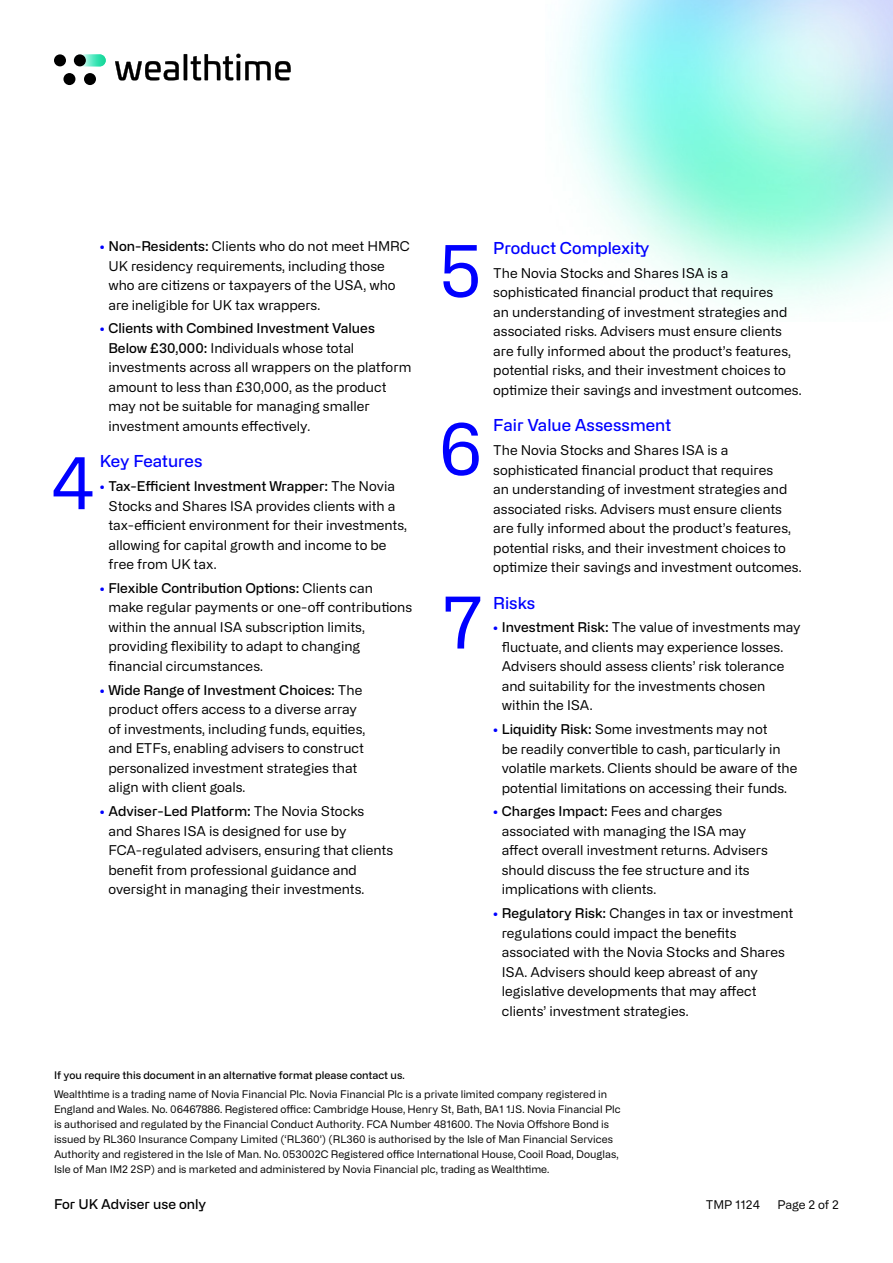
<style>
.page{position:relative;width:893px;height:1263px;background:#fff}
.page>*{position:absolute;margin:0;border:0;box-sizing:border-box;transform-origin:0 0}
.t1{font:72px "Alliance No.2";color:#00f}
.t2{font:500 16.5px "Alliance No.2";color:#00f}
.t3{font:13.5px/19.5px "Alliance No.2";color:#000}
.t4{font:500 13.5px "Alliance No.2";color:#000}
.t5{font:12px "Alliance No.2";color:#000}
.t6{font:10.5px/15px "Alliance No.2";color:#000}
.t7{font:500 10.5px "Alliance No.2";color:#000}
.s1{font-weight:500;color:#00f}
.s2{font-weight:500}
</style>
<div class="page">
<svg style="left:74px;top:54px;width:32px;height:12px"></svg>
<div style="left:54px;top:54px;width:12px;height:12px;background:#000;border-radius:50%"></div>
<div style="left:63px;top:73px;width:12px;height:12px;background:#000;border-radius:50%"></div>
<div style="left:84px;top:73px;width:12px;height:12px;background:#000;border-radius:50%"></div>
<svg style="left:115px;top:61px;width:64px;height:19px"></svg>
<hr style="left:184px;top:54px;width:3px;height:26px;background:#000">
<svg style="left:191px;top:54px;width:100px;height:26px"></svg>
<div style="left:74px;top:54px;width:12px;height:12px;background:#000;border-radius:50%"></div>
<p class="t1" style="left:51px;top:438px;width:45px">4</p>
<p class="t3" style="left:108px;top:237px;width:303px;text-indent:-9px"><span class="s1">•</span> <span class="s2">Non-Residents:</span> Clients who do not meet HMRC UK residency requirements, including those who are citizens or taxpayers of the USA, who are ineligible for UK tax wrappers.</p>
<p class="t3" style="left:108px;top:319px;width:305px;text-indent:-9px"><span class="s1">•</span> <span class="s2">Clients with Combined Investment Values Below £30,000:</span> Individuals whose total investments across all wrappers on the platform amount to less than £30,000, as the product may not be suitable for managing smaller investment amounts effectively.</p>
<p class="t2" style="left:100px;top:451px;width:104px">Key Features</p>
<p class="t3" style="left:108px;top:477px;width:300px;text-indent:-9px"><span class="s1">•</span> <span class="s2">Tax-Efficient Investment Wrapper:</span> The Novia Stocks and Shares ISA provides clients with a tax-efficient environment for their investments, allowing for capital growth and income to be free from UK tax.</p>
<p class="t3" style="left:108px;top:578px;width:305px;text-indent:-9px"><span class="s1">•</span> <span class="s2">Flexible Contribution Options:</span> Clients can<br>make regular payments or one-off contributions within the annual ISA subscription limits, providing flexibility to adapt to changing financial circumstances.</p>
<p class="t3" style="left:108px;top:680px;width:258px;text-indent:-9px"><span class="s1">•</span> <span class="s2">Wide Range of Investment Choices:</span> The product offers access to a diverse array of investments, including funds, equities, and ETFs, enabling advisers to construct personalized investment strategies that align with client goals.</p>
<p class="t3" style="left:108px;top:801px;width:286px;text-indent:-9px"><span class="s1">•</span> <span class="s2">Adviser-Led Platform:</span> The Novia Stocks<br>and Shares ISA is designed for use by FCA-regulated advisers, ensuring that clients benefit from professional guidance and oversight in managing their investments.</p>
<p class="t1" style="left:439px;top:226px;width:45px">5</p>
<p class="t1" style="left:439px;top:404px;width:45px">6</p>
<p class="t1" style="left:443px;top:578px;width:41px">7</p>
<p class="t2" style="left:493px;top:238px;width:158px">Product Complexity</p>
<p class="t3" style="left:493px;top:263px;width:310px">The Novia Stocks and Shares ISA is a sophisticated financial product that requires<br>an understanding of investment strategies and associated risks. Advisers must ensure clients are fully informed about the product’s features, potential risks, and their investment choices to optimize their savings and investment outcomes.</p>
<p class="t2" style="left:493px;top:415px;width:179px">Fair Value Assessment</p>
<p class="t3" style="left:493px;top:441px;width:310px">The Novia Stocks and Shares ISA is a sophisticated financial product that requires<br>an understanding of investment strategies and associated risks. Advisers must ensure clients are fully informed about the product’s features, potential risks, and their investment choices to optimize their savings and investment outcomes.</p>
<p class="t2" style="left:493px;top:592px;width:43px">Risks</p>
<p class="t3" style="left:502px;top:618px;width:300px;text-indent:-9px"><span class="s1">•</span> <span class="s2">Investment Risk:</span> The value of investments may fluctuate, and clients may experience losses.<br>Advisers should assess clients’ risk tolerance and suitability for the investments chosen within the ISA.</p>
<p class="t3" style="left:502px;top:720px;width:297px;text-indent:-9px"><span class="s1">•</span> <span class="s2">Liquidity Risk:</span> Some investments may not<br>be readily convertible to cash, particularly in volatile markets. Clients should be aware of the potential limitations on accessing their funds.</p>
<p class="t3" style="left:502px;top:802px;width:268px;text-indent:-9px"><span class="s1">•</span> <span class="s2">Charges Impact:</span> Fees and charges associated with managing the ISA may affect overall investment returns. Advisers should discuss the fee structure and its implications with clients.</p>
<p class="t3" style="left:502px;top:904px;width:293px;text-indent:-9px"><span class="s1">•</span> <span class="s2">Regulatory Risk:</span> Changes in tax or investment regulations could impact the benefits associated with the Novia Stocks and Shares ISA. Advisers should keep abreast of any legislative developments that may affect clients’ investment strategies.</p>
<p class="t7" style="left:54px;top:1068px;width:352px">If you require this document in an alternative format please contact us.</p>
<p class="t6" style="left:54px;top:1086px;width:568px">Wealthtime is a trading name of Novia Financial Plc. Novia Financial Plc is a private limited company registered in England and Wales. No. 06467886. Registered office: Cambridge House, Henry St, Bath, BA1 1JS. Novia Financial Plc is authorised and regulated by the Financial Conduct Authority. FCA Number 481600. The Novia Offshore Bond is issued by RL360 Insurance Company Limited (‘RL360’) (RL360 is authorised by the Isle of Man Financial Services Authority and registered in the Isle of Man. No. 053002C Registered office International House, Cooil Road, Douglas, Isle of Man IM2 2SP) and is marketed and administered by Novia Financial plc, trading as Wealthtime.</p>
<p class="t4" style="left:54px;top:1195px;width:154px">For UK Adviser use only</p>
<p class="t5" style="left:706px;top:1197px;width:56px">TMP 1124</p>
<p class="t5" style="left:778px;top:1197px;width:63px">Page 2 of 2</p>
</div>
